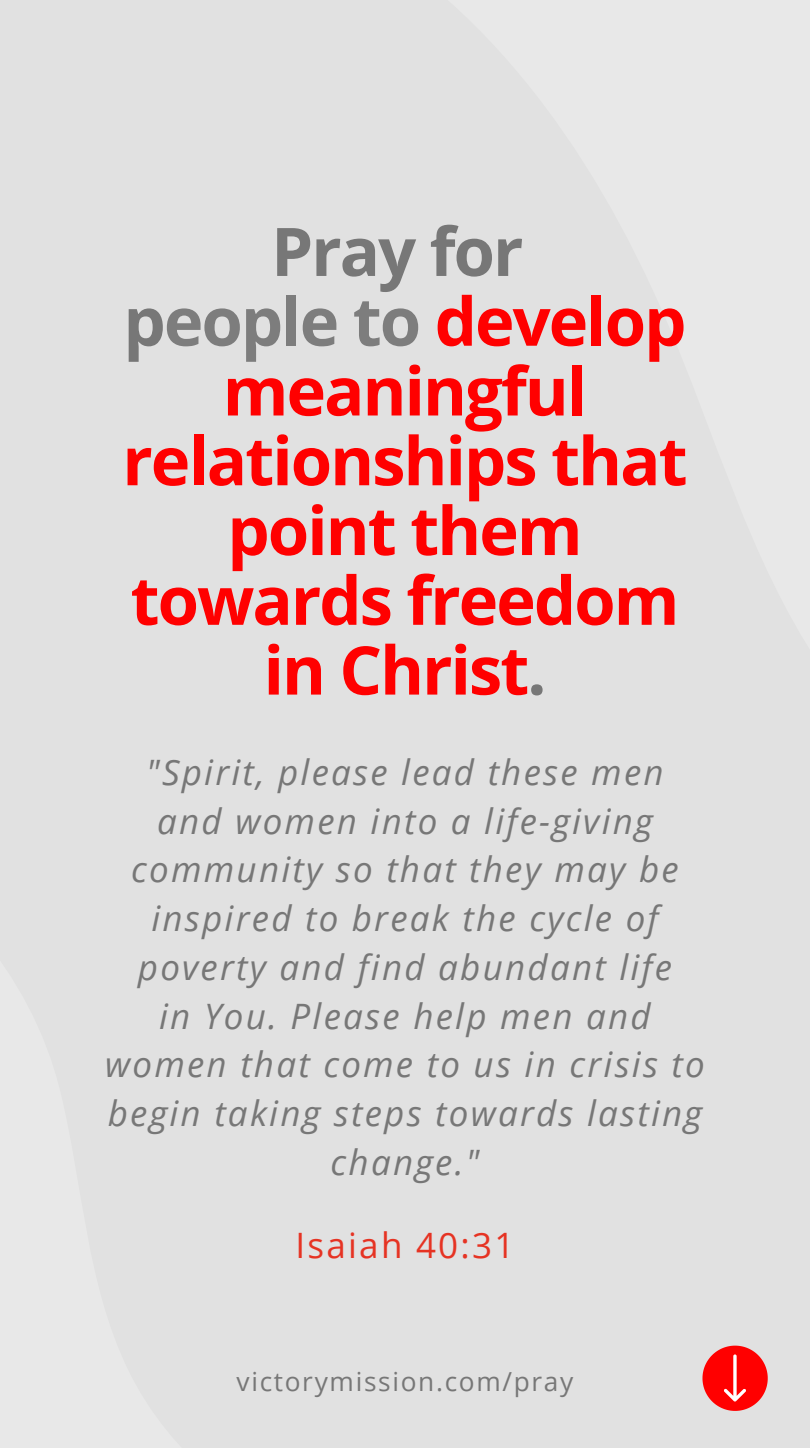
<style>
.page{position:relative;width:810px;height:1448px;background:#e1e1e1}
.page>*{position:absolute;margin:0;border:0;box-sizing:border-box;transform-origin:0 0}
.t1{font:700 67px/69.7px "Open Sans";letter-spacing:-.03em;color:#f00;text-align:center}
.t2{font:italic 35px/48.8px "Open Sans";letter-spacing:.065em;color:#777;text-align:center}
.t3{font:35px "Open Sans";letter-spacing:.065em;color:#e63323}
.t4{font:26.2px "Open Sans";letter-spacing:.065em;color:#777}
.s1{color:#777}
.s2{color:#7d7d7d}
</style>
<div class="page">
<svg style="left:702px;top:1345px;width:66px;height:65px;background:#f84040"></svg>
<h1 class="t1" style="left:122px;top:215px;width:567px"><span class="s1">Pray for<br>p</span><span class="s2">eople to</span> develop meaningful relationships that point them towards freedom in Christ<span class="s1">.</span></h1>
<p class="t2" style="left:105px;top:746px;width:601px">"Spirit, please lead these men<br>and women into a life-giving community so that they may be inspired to break the cycle of poverty and find abundant life<br>in You. Please help men and women that come to us in crisis to begin taking steps towards lasting change."</p>
<p class="t3" style="left:296px;top:1221px;width:220px">Isaiah 40:31</p>
<p class="t4" style="left:237px;top:1363px;width:338px">victorymission.com/pray</p>
</div>
